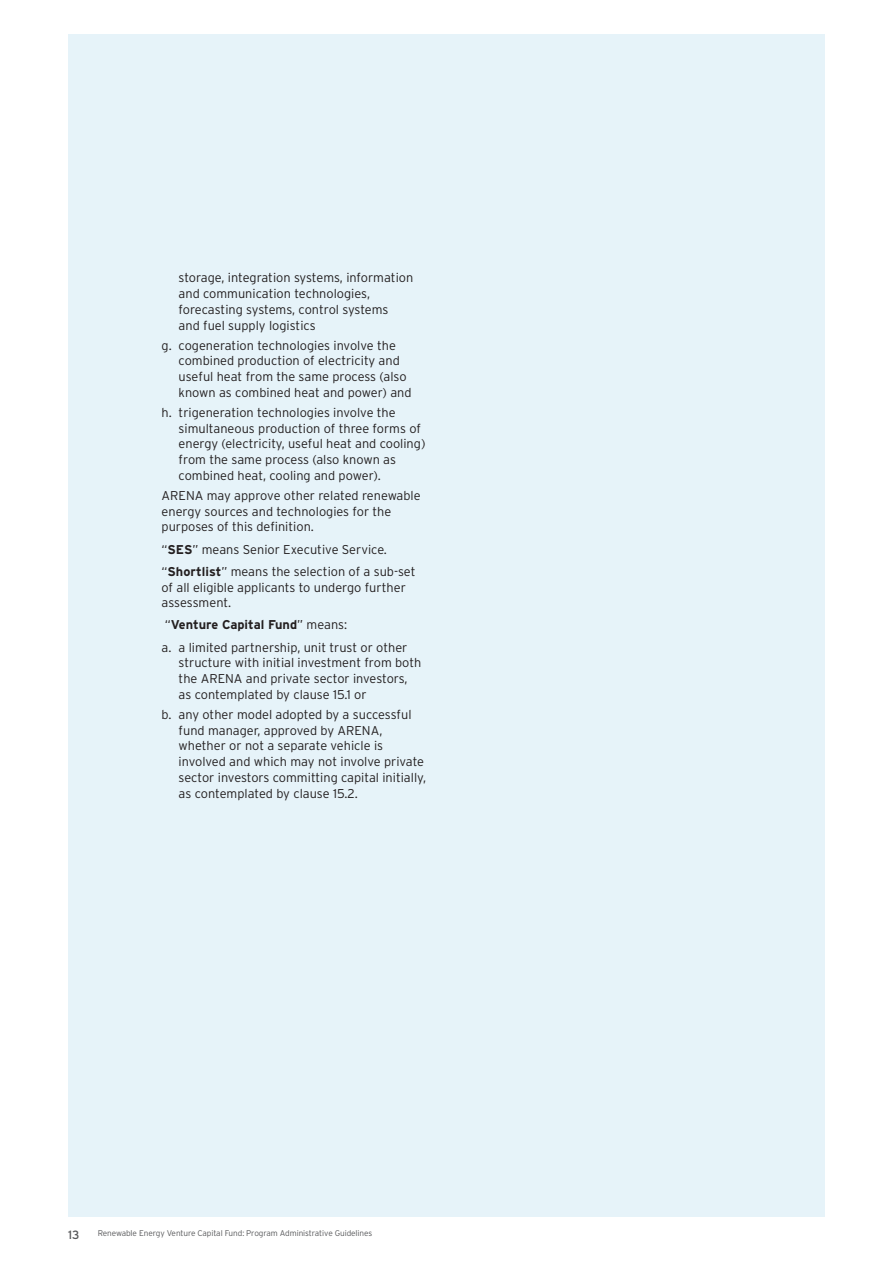
<style>
.page{position:relative;width:893px;height:1263px;background:#fff}
.page>*{position:absolute;margin:0;border:0;box-sizing:border-box;transform-origin:0 0}
.copy_light_8_5pt{font:300 12.75px/15.8px "Interstate";color:#231f20}
.copy_light_8_5pt-2{font:700 12.75px "Interstate";color:#231f20}
.t1{font:12px "Interstate";color:#57585a}
.t2{font:300 8.25px "Interstate";letter-spacing:-.01em;color:#57585a}
.s1{font-weight:700}
.s2{font-weight:300}
</style>
<div class="page">
<div style="left:68px;top:34px;width:757px;height:1182px;background:#e6f3f9"></div>
<p class="copy_light_8_5pt" style="left:179px;top:270px;width:236px">storage, integration systems, information and communication technologies, forecasting systems, control systems<br>and fuel supply logistics</p>
<p class="copy_light_8_5pt" style="left:179px;top:337px;width:234px;text-indent:-17px">g. cogeneration technologies involve the combined production of electricity and useful heat from the same process (also known as combined heat and power) and</p>
<p class="copy_light_8_5pt" style="left:179px;top:404px;width:248px;text-indent:-17px">h. trigeneration technologies involve the simultaneous production of three forms of energy (electricity, useful heat and cooling) from the same process (also known as combined heat, cooling and power).</p>
<p class="copy_light_8_5pt" style="left:162px;top:487px;width:261px">ARENA may approve other related renewable energy sources and technologies for the purposes of this definition.</p>
<p class="copy_light_8_5pt" style="left:162px;top:541px;width:227px">“<span class="s1">SES</span>” means Senior Executive Service.</p>
<p class="copy_light_8_5pt" style="left:162px;top:563px;width:255px">“<span class="s1">Shortlist</span>” means the selection of a sub-set of all eligible applicants to undergo further assessment.</p>
<p class="copy_light_8_5pt-2" style="left:165px;top:618px;width:184px"><span class="s2">“</span>Venture Capital Fund<span class="s2">” means:</span></p>
<p class="copy_light_8_5pt" style="left:179px;top:639px;width:244px;text-indent:-17px">a. a limited partnership, unit trust or other structure with initial investment from both the ARENA and private sector investors, as contemplated by clause 15.1 or</p>
<p class="copy_light_8_5pt" style="left:179px;top:706px;width:249px;text-indent:-17px">b. any other model adopted by a successful fund manager, approved by ARENA, whether or not a separate vehicle is involved and which may not involve private sector investors committing capital initially, as contemplated by clause 15.2.</p>
<p class="t1" style="left:68px;top:1228px;width:13px">13</p>
<p class="t2" style="left:98px;top:1228px;width:276px">Renewable Energy Venture Capital Fund: Program Administrative Guidelines</p>
</div>
